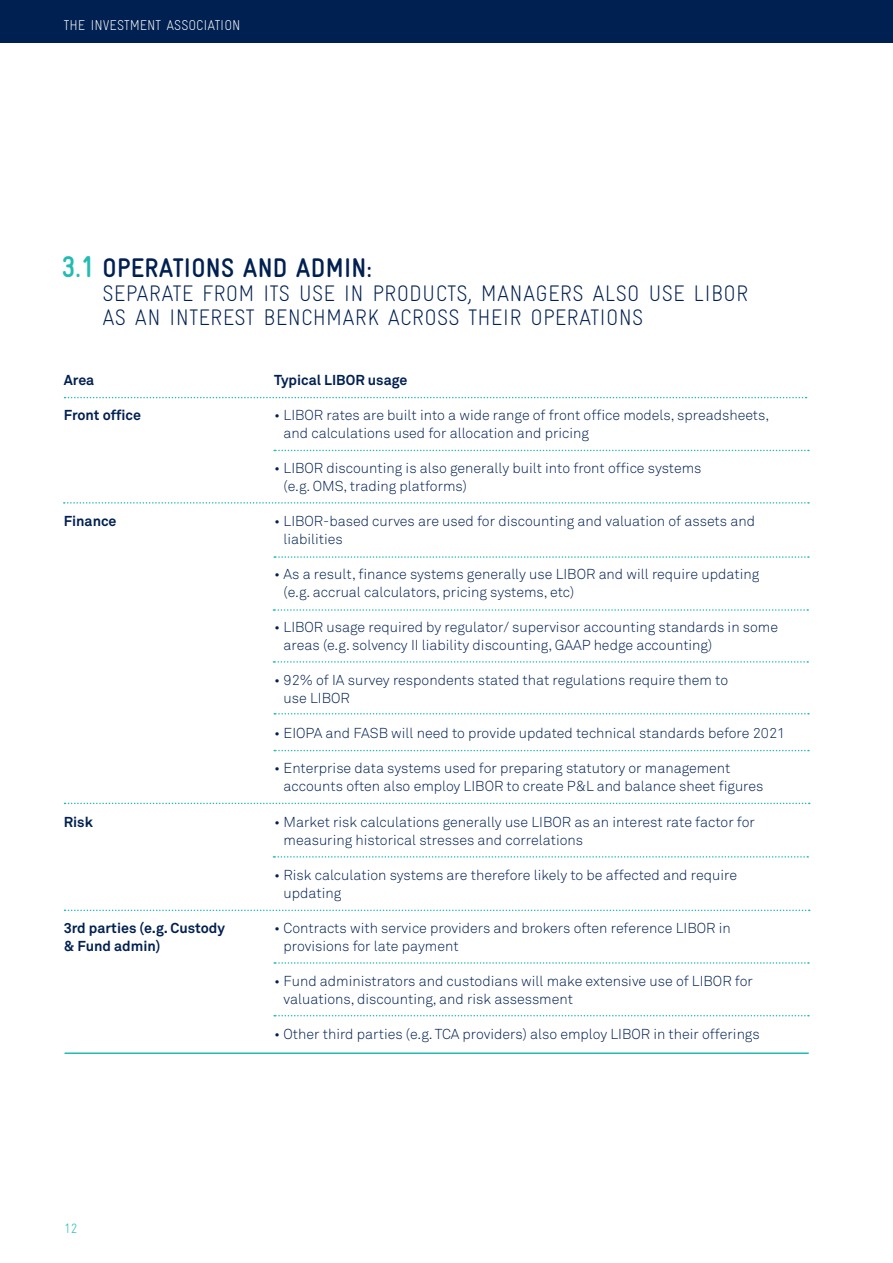
<style>
.page{position:relative;width:893px;height:1263px;background:#fff}
.page>*{position:absolute;margin:0;border:0;box-sizing:border-box;transform-origin:0 0}
.t1{font:700 30px "Gravur Condensed";color:#22bcb3}
.t2{font:700 27px "Gravur Condensed";letter-spacing:.01em;color:#002051}
.t3{font:300 22.5px/24px "Gravur Condensed";letter-spacing:.01em;color:#002051}
.t4{font:300 14.25px/18px "Akkurat Std";color:#002051}
.t5{font:700 14.25px/18px "Akkurat Std";color:#002051}
.t6{font:300 14.25px "Gravur Condensed";color:#fff}
.t7{font:300 13.5px "Gravur Condensed";color:#22bcb3}
</style>
<div class="page">
<div style="left:0;top:0;width:893px;height:43px;background:#002051"></div>
<svg style="left:65px;top:397px;width:741px;height:1px"></svg>
<svg style="left:64px;top:502px;width:745px;height:2px"></svg>
<svg style="left:65px;top:803px;width:745px;height:1px"></svg>
<svg style="left:65px;top:909px;width:745px;height:2px"></svg>
<hr style="left:65px;top:1052px;width:744px;height:2px;background:#22bcb3">
<svg style="left:274px;top:450px;width:535px;height:1px"></svg>
<svg style="left:274px;top:556px;width:535px;height:2px"></svg>
<svg style="left:273px;top:609px;width:535px;height:2px"></svg>
<svg style="left:273px;top:661px;width:535px;height:2px"></svg>
<svg style="left:274px;top:713px;width:535px;height:1px"></svg>
<svg style="left:274px;top:750px;width:535px;height:1px"></svg>
<svg style="left:273px;top:856px;width:535px;height:2px"></svg>
<svg style="left:274px;top:962px;width:535px;height:2px"></svg>
<svg style="left:274px;top:1015px;width:535px;height:1px"></svg>
<p class="t6" style="left:64px;top:17px;width:178px">THE INVESTMENT ASSOCIATION</p>
<p class="t1" style="left:62px;top:250px;width:34px">3.1</p>
<p class="t2" style="left:103px;top:253px;width:271px">OPERATIONS AND ADMIN:</p>
<p class="t3" style="left:103px;top:281px;width:647px">SEPARATE FROM ITS USE IN PRODUCTS, MANAGERS ALSO USE LIBOR<br>AS AN INTEREST BENCHMARK ACROSS THEIR OPERATIONS</p>
<p class="t5" style="left:64px;top:371px;width:32px">Area</p>
<p class="t5" style="left:64px;top:406px;width:79px">Front office</p>
<p class="t5" style="left:64px;top:512px;width:54px">Finance</p>
<p class="t5" style="left:64px;top:812px;width:31px">Risk</p>
<p class="t5" style="left:64px;top:918px;width:163px">3rd parties (e.g. Custody &amp; Fund admin)</p>
<p class="t5" style="left:274px;top:371px;width:135px">Typical LIBOR usage</p>
<p class="t4" style="left:284px;top:406px;width:487px;text-indent:-9px">• LIBOR rates are built into a wide range of front office models, spreadsheets, and calculations used for allocation and pricing</p>
<p class="t4" style="left:284px;top:459px;width:419px;text-indent:-9px">• LIBOR discounting is also generally built into front office systems (e.g. OMS, trading platforms)</p>
<p class="t4" style="left:284px;top:512px;width:473px;text-indent:-9px">• LIBOR-based curves are used for discounting and valuation of assets and liabilities</p>
<p class="t4" style="left:284px;top:565px;width:477px;text-indent:-9px">• As a result, finance systems generally use LIBOR and will require updating (e.g. accrual calculators, pricing systems, etc)</p>
<p class="t4" style="left:284px;top:618px;width:496px;text-indent:-9px">• LIBOR usage required by regulator/ supervisor accounting standards in some areas (e.g. solvency II liability discounting, GAAP hedge accounting)</p>
<p class="t4" style="left:284px;top:671px;width:446px;text-indent:-9px">• 92% of IA survey respondents stated that regulations require them to use LIBOR</p>
<p class="t4" style="left:274px;top:724px;width:513px">• EIOPA and FASB will need to provide updated technical standards before 2021</p>
<p class="t4" style="left:284px;top:759px;width:481px;text-indent:-9px">• Enterprise data systems used for preparing statutory or management accounts often also employ LIBOR to create P&amp;L and balance sheet figures</p>
<p class="t4" style="left:284px;top:812px;width:473px;text-indent:-9px">• Market risk calculations generally use LIBOR as an interest rate factor for measuring historical stresses and correlations</p>
<p class="t4" style="left:284px;top:865px;width:455px;text-indent:-9px">• Risk calculation systems are therefore likely to be affected and require updating</p>
<p class="t4" style="left:284px;top:918px;width:449px;text-indent:-9px">• Contracts with service providers and brokers often reference LIBOR in provisions for late payment</p>
<p class="t4" style="left:284px;top:971px;width:471px;text-indent:-9px">• Fund administrators and custodians will make extensive use of LIBOR for valuations, discounting, and risk assessment</p>
<p class="t4" style="left:274px;top:1024px;width:487px">• Other third parties (e.g. TCA providers) also employ LIBOR in their offerings</p>
<p class="t7" style="left:64px;top:1220px;width:15px">12</p>
</div>
